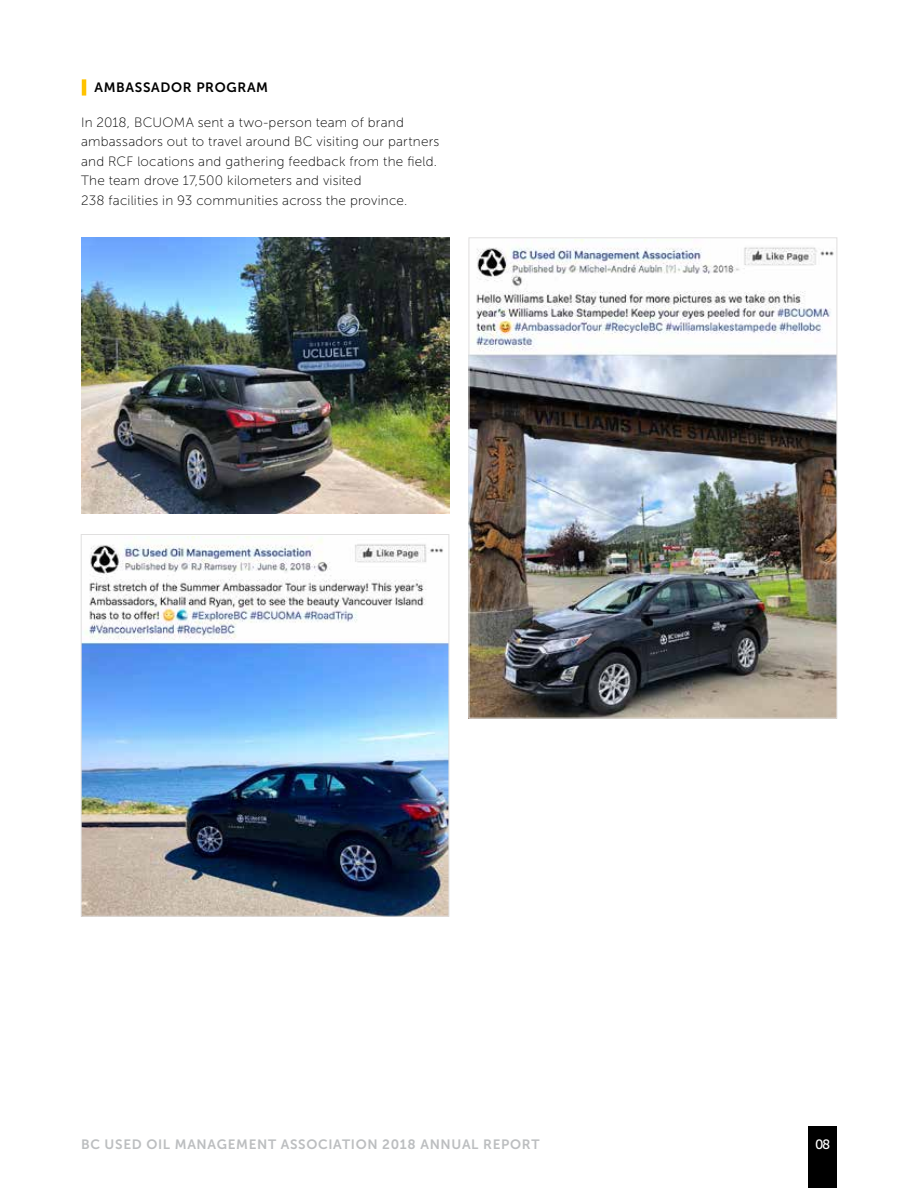
<style>
.page{position:relative;width:918px;height:1188px;background:#fff}
.page>*{position:absolute;margin:0;border:0;box-sizing:border-box;transform-origin:0 0}
.t1{font:13.5px/19.5px "Museo Sans 100";letter-spacing:.015em;color:#000}
.t2{font:13.5px "Museo Sans 700";letter-spacing:.05em;color:#bcbec0}
.t3{font:13.5px "Museo Sans 700";letter-spacing:.05em;color:#000}
.t4{font:13.5px "Museo Sans 500";color:#fff}
</style>
<div class="page">
<div style="left:808px;top:1126px;width:29px;height:62px;background:#000"></div>
<hr style="left:82px;top:79px;width:4px;height:17px;background:#ffc300">
<img style="left:83px;top:536px;width:364px;height:378px">
<div style="left:81px;top:534px;width:368px;height:382px;border:1px solid #e0dfdf"></div>
<img style="left:471px;top:240px;width:364px;height:476px">
<img style="left:81px;top:238px;width:368px;height:276px">
<p class="t3" style="left:94px;top:80px;width:175px">AMBASSADOR PROGRAM</p>
<p class="t1" style="left:81px;top:112px;width:360px">In 2018, BCUOMA sent a two-person team of brand ambassadors out to travel around BC visiting our partners and RCF locations and gathering feedback from the field.<br>The team drove 17,500 kilometers and visited<br>238 facilities in 93 communities across the province.</p>
<p class="t2" style="left:81px;top:1137px;width:460px">BC USED OIL MANAGEMENT ASSOCIATION 2018 ANNUAL REPORT</p>
<p class="t4" style="left:815px;top:1137px;width:17px">08</p>
</div>
